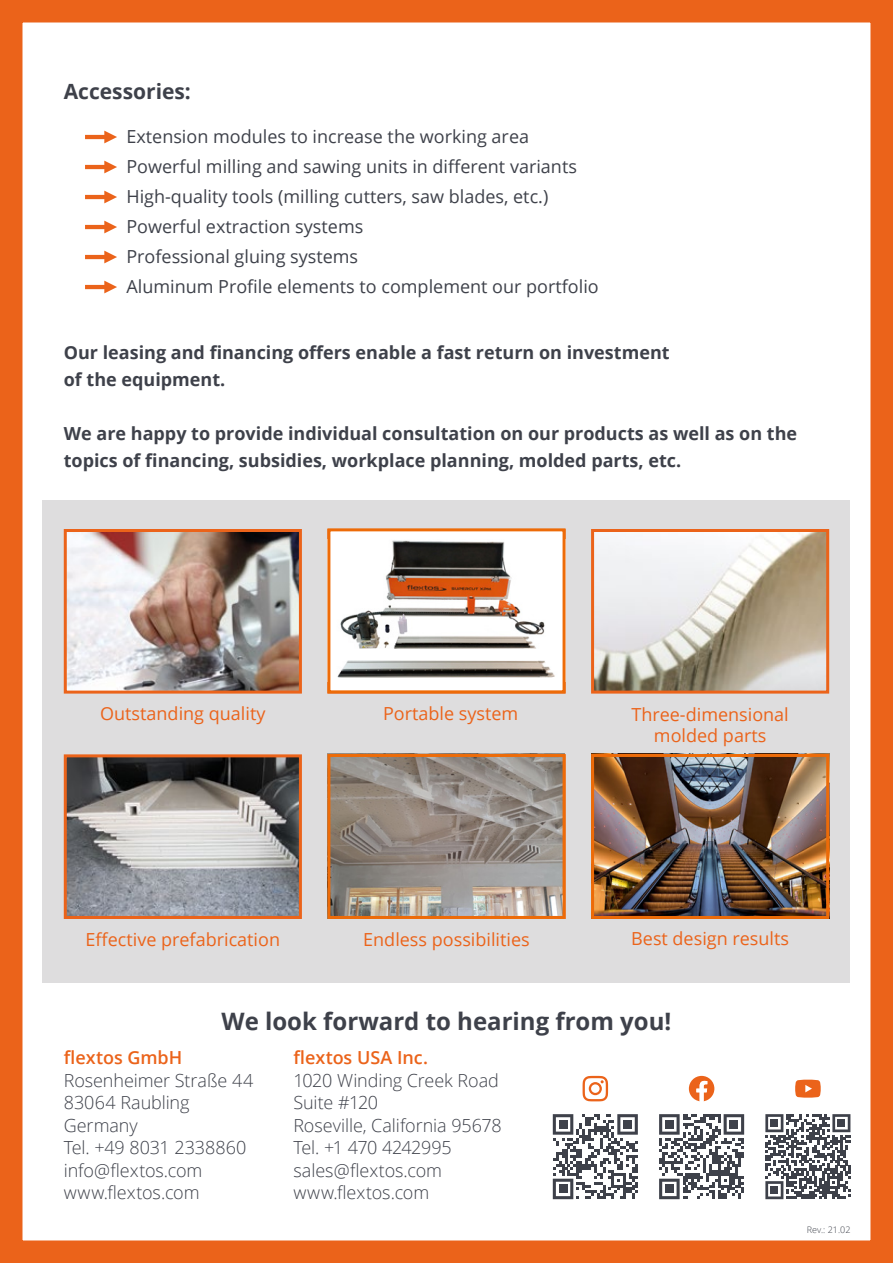
<style>
.page{position:relative;width:893px;height:1263px;background:#fff}
.page>*{position:absolute;margin:0;border:0;box-sizing:border-box;transform-origin:0 0}
.t1{font:700 24px "Open Sans";color:#3e414a}
.t2{font:700 21px "Open Sans";color:#3e414a}
.t3{font:18px/30px "Open Sans";color:#3e414a}
.t4{font:700 18px/27px "Open Sans";color:#3e414a}
.t5{font:300 18px/22.5px "Open Sans";letter-spacing:-.005em;color:#3e414a}
.t6{font:18px/21.6px "Open Sans";color:#eb631a;text-align:center}
.t7{font:600 18px "Open Sans";color:#eb631a}
.t8{font:300 9px "Open Sans";color:#3e414a}
</style>
<div class="page">
<div style="left:43px;top:500px;width:807px;height:482px;background:#deddde"></div>
<img style="left:68px;top:533px;width:230px;height:157px">
<div style="left:64px;top:529px;width:238px;height:165px;border:3px solid #eb631a"></div>
<img style="left:595px;top:533px;width:230px;height:157px">
<div style="left:591px;top:529px;width:238px;height:165px;border:3px solid #eb631a"></div>
<img style="left:68px;top:758px;width:230px;height:157px">
<div style="left:64px;top:754px;width:238px;height:165px;border:3px solid #eb631a"></div>
<svg style="left:85px;top:131px;width:32px;height:12px"></svg>
<svg style="left:85px;top:161px;width:32px;height:12px"></svg>
<svg style="left:85px;top:191px;width:32px;height:12px"></svg>
<svg style="left:85px;top:221px;width:32px;height:12px"></svg>
<svg style="left:85px;top:251px;width:32px;height:12px"></svg>
<svg style="left:85px;top:281px;width:32px;height:12px"></svg>
<svg style="left:553px;top:1114px;width:85px;height:85px"></svg>
<div style="left:559px;top:1120px;width:8px;height:9px;background:#3e414a"></div>
<div style="left:623px;top:1120px;width:9px;height:9px;background:#3e414a"></div>
<div style="left:559px;top:1184px;width:8px;height:9px;background:#3e414a"></div>
<svg style="left:659px;top:1114px;width:85px;height:85px"></svg>
<div style="left:665px;top:1120px;width:9px;height:9px;background:#3e414a"></div>
<div style="left:729px;top:1120px;width:9px;height:9px;background:#3e414a"></div>
<div style="left:665px;top:1184px;width:9px;height:9px;background:#3e414a"></div>
<svg style="left:765px;top:1114px;width:85px;height:85px"></svg>
<div style="left:771px;top:1119px;width:7px;height:8px;background:#3e414a"></div>
<div style="left:838px;top:1119px;width:7px;height:8px;background:#3e414a"></div>
<div style="left:771px;top:1186px;width:7px;height:8px;background:#3e414a"></div>
<svg style="left:583px;top:1076px;width:25px;height:25px"></svg>
<svg style="left:795px;top:1080px;width:26px;height:17px"></svg>
<svg style="left:689px;top:1076px;width:25px;height:25px"></svg>
<div style="left:0;top:0;width:893px;height:1263px;border:22px solid #eb631a"></div>
<img style="left:595px;top:758px;width:230px;height:157px">
<div style="left:591px;top:754px;width:238px;height:165px;border:3px solid #ed6b08"></div>
<img style="left:331px;top:758px;width:231px;height:157px">
<div style="left:327px;top:754px;width:239px;height:165px;border:3px solid #ed6b08"></div>
<div style="left:329px;top:530px;width:235px;height:162px;background:#fff"></div>
<img style="left:337px;top:540px;width:218px;height:138px">
<div style="left:327px;top:528px;width:239px;height:165px;border:3px solid #ed6b08"></div>
<p class="t2" style="left:64px;top:77px;width:129px">Accessories:</p>
<p class="t3" style="left:126px;top:121px;width:474px">Extension modules to increase the working area Powerful milling and sawing units in different variants High-quality tools (milling cutters, saw blades, etc.)<br>Powerful extraction systems<br>Professional gluing systems<br>Aluminum Profile elements to complement our portfolio</p>
<p class="t4" style="left:64px;top:338px;width:607px">Our leasing and financing offers enable a fast return on investment of the equipment.</p>
<p class="t4" style="left:64px;top:419px;width:735px">We are happy to provide individual consultation on our products as well as on the topics of financing, subsidies, workplace planning, molded parts, etc.</p>
<p class="t6" style="left:100px;top:702px;width:167px">Outstanding quality</p>
<p class="t6" style="left:383px;top:702px;width:137px">Portable system</p>
<p class="t6" style="left:631px;top:703px;width:159px">Three-dimensional molded parts</p>
<p class="t6" style="left:86px;top:928px;width:196px">Effective prefabrication</p>
<p class="t6" style="left:363px;top:928px;width:168px">Endless possibilities</p>
<p class="t6" style="left:631px;top:927px;width:159px">Best design results</p>
<h1 class="t1" style="left:221px;top:1004px;width:451px">We look forward to hearing from you!</h1>
<p class="t7" style="left:64px;top:1045px;width:120px">flextos GmbH</p>
<p class="t5" style="left:64px;top:1068px;width:191px">Rosenheimer Straße 44<br>83064 Raubling<br>Germany<br>Tel. +49 8031 2338860 info@flextos.com www.flextos.com</p>
<p class="t7" style="left:293px;top:1045px;width:136px">flextos USA Inc.</p>
<p class="t5" style="left:293px;top:1068px;width:210px">1020 Winding Creek Road<br>Suite #120<br>Roseville, California 95678<br>Tel. +1 470 4242995 sales@flextos.com www.flextos.com</p>
<p class="t8" style="left:807px;top:1224px;width:45px">Rev.: 21.02</p>
</div>
